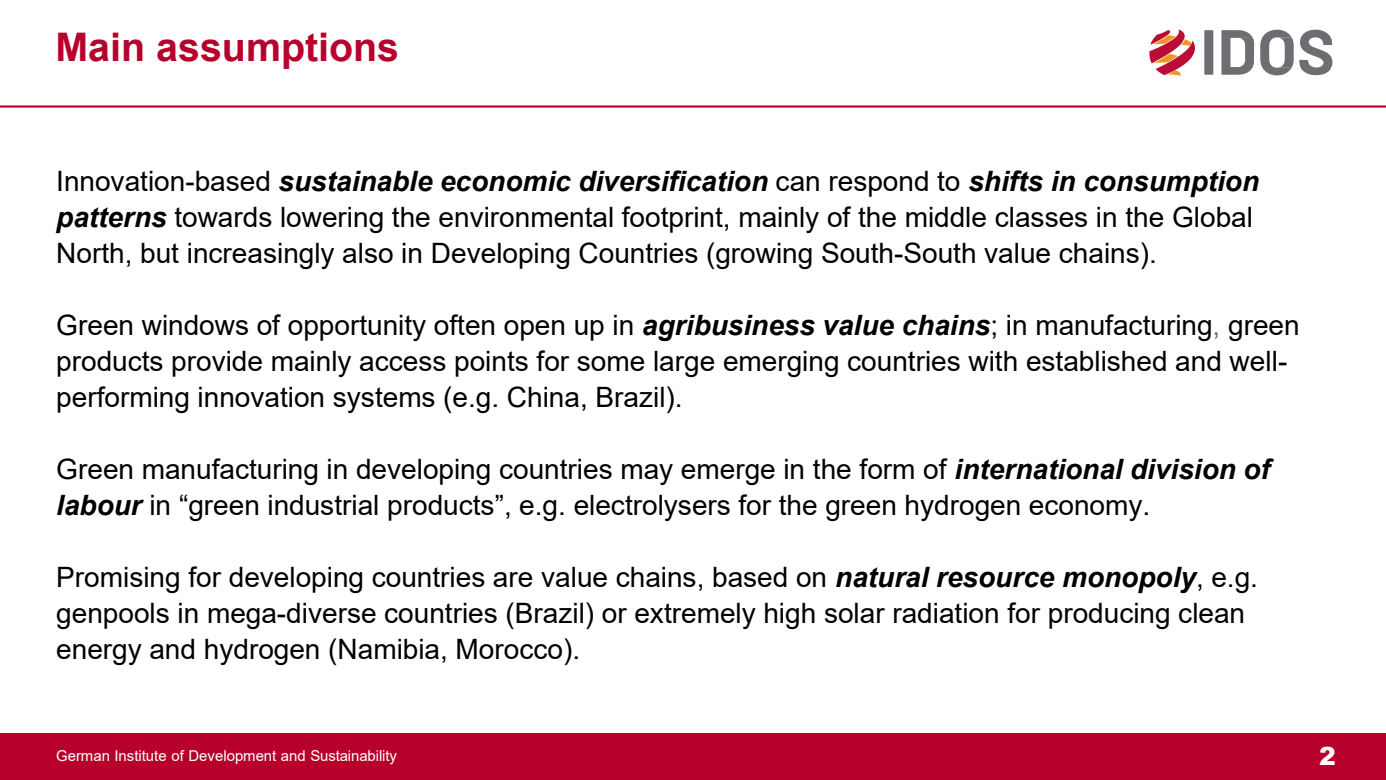
<style>
.page{position:relative;width:1386px;height:780px;background:#fff}
.page>*{position:absolute;margin:0;border:0;box-sizing:border-box;transform-origin:0 0}
.t1{font:700 39.38px "Arial";color:#b7002b}
.t2{font:28px/36px "Arial";color:#000}
.t3{font:900 25.03px "Arial";color:#fff}
.t4{font:14.88px "Arial";color:#fff}
.s1{font-weight:700;font-style:italic}
.s2{color:#6e6e6e}
</style>
<div class="page">
<hr style="left:0;top:105px;width:1385px;height:2px;background:#b7002b">
<svg style="left:1204px;top:30px;width:9px;height:45px"></svg>
<svg style="left:1221px;top:30px;width:32px;height:45px"></svg>
<svg style="left:1260px;top:30px;width:33px;height:45px"></svg>
<svg style="left:1299px;top:30px;width:33px;height:45px"></svg>
<svg style="left:1149px;top:30px;width:45px;height:45px"></svg>
<div style="left:0;top:732px;width:1385px;height:47px;background:#b7002b"></div>
<h2 class="t1" style="left:55px;top:20px;width:345px">Main assumptions</h2>
<p class="t2" style="left:56px;top:163px;width:1204px">Innovation-based <span class="s1">sustainable economic diversification</span> can respond to <span class="s1">shifts in consumption patterns</span> towards lowering the environmental footprint, mainly of the middle classes in the Global<br>North, but increasingly also in Developing Countries (growing South-South value chains).</p>
<p class="t2" style="left:56px;top:307px;width:1244px">Green windows of opportunity often open up in <span class="s1">agribusiness value chains</span>; in manufacturing<span class="s2">,</span> green products provide mainly access points for some large emerging countries with established and well&shy;performing innovation systems (e.g. China, Brazil).</p>
<p class="t2" style="left:56px;top:450px;width:1215px">Green manufacturing in developing countries may emerge in the form of <span class="s1">international division of labour</span> in “green industrial products”, e.g. electrolysers for the green hydrogen economy.</p>
<p class="t2" style="left:56px;top:558px;width:1203px">Promising for developing countries are value chains, based on <span class="s1">natural resource monopoly</span>, e.g. genpools in mega-diverse countries (Brazil) or extremely high solar radiation for producing clean energy and hydrogen (Namibia, Morocco).</p>
<p class="t4" style="left:56px;top:745px;width:342px">German Institute of Development and Sustainability</p>
<p class="t3" style="left:1318px;top:737px;width:18px">2</p>
</div>
